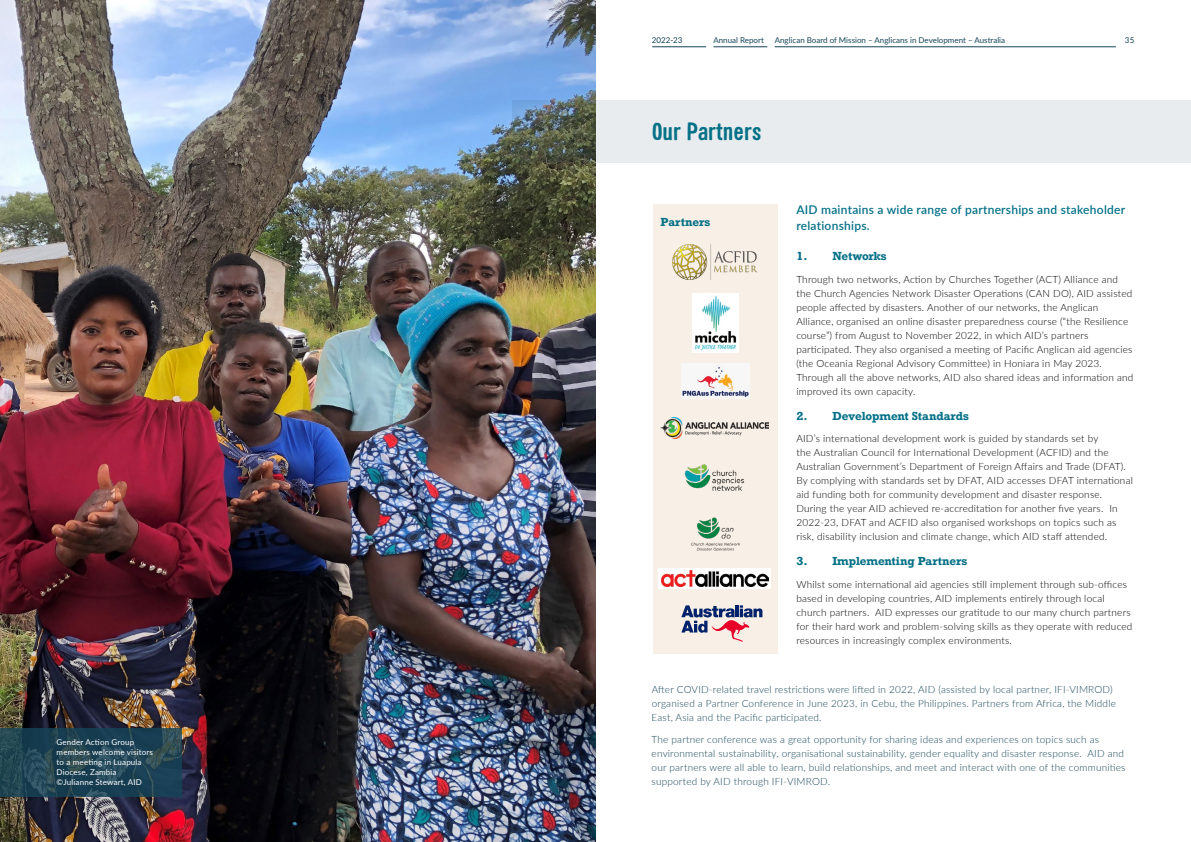
<style>
.page{position:relative;width:1191px;height:842px;background:#fff}
.page>*{position:absolute;margin:0;border:0;box-sizing:border-box;transform-origin:0 0}
.t1{font:700 24px "Sini";color:#057187}
.t2{font:600 12px/16px "Lato";letter-spacing:.02em;color:#057187}
.t3{font:700 11px "Rockwell";letter-spacing:-.01em;color:#057187}
.t4{font:300 10px/14px "Lato";letter-spacing:.02em;color:#000}
.t5{font:300 10px/14px "Lato";letter-spacing:.02em;color:#154458}
.t6{font:8px/10px "Lato";letter-spacing:.02em;color:#fff}
.t7{font:8px "Lato";color:#154458}
</style>
<div class="page">
<div style="left:596px;top:101px;width:595px;height:62px;background:#e8ecee"></div>
<div style="left:652px;top:204px;width:125px;height:450px;background:#f8f0e6"></div>
<div style="left:692px;top:293px;width:47px;height:60px;background:#fff"></div>
<svg style="left:659px;top:568px;width:112px;height:21px"></svg>
<img style="left:672px;top:244px;width:85px;height:35px">
<img style="left:661px;top:570px;width:107px;height:16px">
<img style="left:660px;top:418px;width:109px;height:20px">
<img style="left:691px;top:517px;width:49px;height:33px">
<img style="left:684px;top:464px;width:61px;height:27px">
<img style="left:695px;top:296px;width:41px;height:54px">
<img style="left:681px;top:363px;width:68px;height:35px">
<svg style="left:681px;top:605px;width:81px;height:37px"></svg>
<hr style="left:652px;top:46px;width:54px;height:1px;background:#154458">
<hr style="left:713px;top:46px;width:54px;height:1px;background:#154458">
<hr style="left:774px;top:46px;width:341px;height:1px;background:#154458">
<img style="left:0;top:0;width:595px;height:842px">
<svg style="left:0;top:728px;width:181px;height:69px;background:#204454"></svg>
<img style="left:512px;top:101px;width:83px;height:62px">
<p class="t6" style="left:57px;top:737px;width:98px">Gender Action Group members welcome visitors to a meeting in Luapula<br>Diocese, Zambia ©Julianne Stewart, AID</p>
<p class="t7" style="left:652px;top:34px;width:32px">2022-23</p>
<p class="t7" style="left:713px;top:34px;width:52px">Annual Report</p>
<p class="t7" style="left:774px;top:34px;width:232px">Anglican Board of Mission – Anglicans in Development – Australia</p>
<p class="t7" style="left:1125px;top:34px;width:11px">35</p>
<h1 class="t1" style="left:652px;top:116px;width:111px">Our Partners</h1>
<p class="t2" style="left:796px;top:201px;width:330px">AID maintains a wide range of partnerships and stakeholder relationships.</p>
<p class="t3" style="left:796px;top:249px;width:92px">1. Networks</p>
<p class="t4" style="left:796px;top:272px;width:338px">Through two networks, Action by Churches Together (ACT) Alliance and the Church Agencies Network Disaster Operations (CAN DO), AID assisted people affected by disasters. Another of our networks, the Anglican Alliance, organised an online disaster preparedness course (“the Resilience course”) from August to November 2022, in which AID’s partners participated. They also organised a meeting of Pacific Anglican aid agencies (the Oceania Regional Advisory Committee) in Honiara in May 2023.<br>Through all the above networks, AID also shared ideas and information and improved its own capacity.</p>
<p class="t3" style="left:796px;top:408px;width:174px">2. Development Standards</p>
<p class="t4" style="left:796px;top:431px;width:338px">AID’s international development work is guided by standards set by<br>the Australian Council for International Development (ACFID) and the Australian Government’s Department of Foreign Affairs and Trade (DFAT).<br>By complying with standards set by DFAT, AID accesses DFAT international aid funding both for community development and disaster response.<br>During the year AID achieved re-accreditation for another five years. In 2022-23, DFAT and ACFID also organised workshops on topics such as risk, disability inclusion and climate change, which AID staff attended.</p>
<p class="t3" style="left:796px;top:554px;width:172px">3. Implementing Partners</p>
<p class="t4" style="left:796px;top:576px;width:337px">Whilst some international aid agencies still implement through sub-offices based in developing countries, AID implements entirely through local church partners. AID expresses our gratitude to our many church partners for their hard work and problem-solving skills as they operate with reduced resources in increasingly complex environments.</p>
<p class="t5" style="left:651px;top:682px;width:466px">After COVID-related travel restrictions were lifted in 2022, AID (assisted by local partner, IFI-VIMROD) organised a Partner Conference in June 2023, in Cebu, the Philippines. Partners from Africa, the Middle<br>East, Asia and the Pacific participated.</p>
<p class="t5" style="left:651px;top:732px;width:475px">The partner conference was a great opportunity for sharing ideas and experiences on topics such as environmental sustainability, organisational sustainability, gender equality and disaster response. AID and our partners were all able to learn, build relationships, and meet and interact with one of the communities supported by AID through IFI-VIMROD.</p>
<p class="t3" style="left:660px;top:215px;width:51px">Partners</p>
</div>
